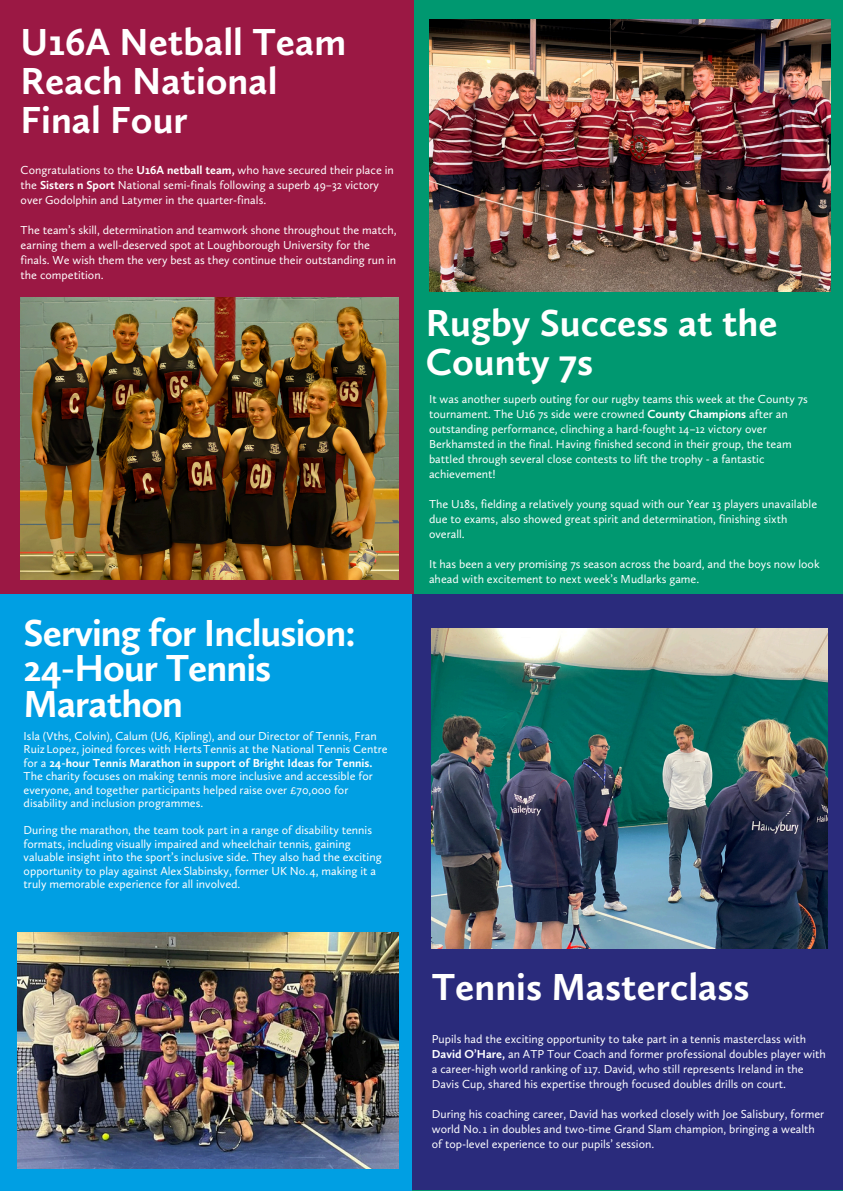
<style>
.page{position:relative;width:843px;height:1191px;background:#fff}
.page>*{position:absolute;margin:0;border:0;box-sizing:border-box;transform-origin:0 0}
.t1{font:700 39px/39px "Calluna Sans";color:#fff}
.t2{font:700 39px/35.2px "Calluna Sans";letter-spacing:-.025em;color:#fff}
.t3{font:12px/15px "Calluna Sans";color:#fff}
.s1{font-weight:700}
</style>
<div class="page">
<div style="left:0;top:0;width:842px;height:1190px;background:#009870"></div>
<div style="left:0;top:0;width:414px;height:595px;background:#9b1844"></div>
<img style="left:21px;top:298px;width:378px;height:281px">
<img style="left:429px;top:19px;width:401px;height:272px">
<div style="left:0;top:594px;width:842px;height:595px;background:#2a2b7c"></div>
<img style="left:431px;top:629px;width:396px;height:319px">
<div style="left:0;top:594px;width:411px;height:596px;background:#009fe3"></div>
<img style="left:18px;top:932px;width:381px;height:235px">
<h1 class="t1" style="left:21px;top:22px;width:327px">U16A Netball Team<br>Reach National<br>Final Four</h1>
<p class="t3" style="left:21px;top:162px;width:374px">Congratulations to the <span class="s1">U16A netball team,</span> who have secured their place in the <span class="s1">Sisters n Sport</span> National semi-finals following a superb 49–32 victory over Godolphin and Latymer in the quarter-finals.</p>
<p class="t3" style="left:21px;top:222px;width:377px">The team’s skill, determination and teamwork shone throughout the match, earning them a well-deserved spot at Loughborough University for the finals. We wish them the very best as they continue their outstanding run in the competition.</p>
<h1 class="t2" style="left:24px;top:615px;width:334px">Serving for Inclusion:<br>24-Hour Tennis<br>Marathon</h1>
<p class="t3" style="left:24px;top:729px;width:365px;line-height:13.5px">Isla (Vths, Colvin), Calum (U6, Kipling), and our Director of Tennis, Fran RuizLopez, joined forces with HertsTennis at the National Tennis Centre for a <span class="s1">24-hour Tennis Marathon in support of Bright Ideas for Tennis.<br></span>The charity focuses on making tennis more inclusive and accessible for everyone, and together participants helped raise over £70,000 for disability and inclusion programmes.</p>
<p class="t3" style="left:24px;top:823px;width:359px;line-height:13.5px">During the marathon, the team took part in a range of disability tennis formats, including visually impaired and wheelchair tennis, gaining valuable insight into the sport’s inclusive side. They also had the exciting opportunity to play against AlexSlabinsky, former UK No.4, making it a truly memorable experience for all involved.</p>
<h1 class="t1" style="left:425px;top:303px;width:353px">Rugby Success at the<br>County 7s</h1>
<p class="t3" style="left:429px;top:391px;width:380px">It was another superb outing for our rugby teams this week at the County 7s tournament. The U16 7s side were crowned <span class="s1">County Champions</span> after an outstanding performance, clinching a hard-fought 14–12 victory over Berkhamsted in the final. Having finished second in their group, the team battled through several close contests to lift the trophy - a fantastic achievement!</p>
<p class="t3" style="left:429px;top:496px;width:389px">The U18s, fielding a relatively young squad with our Year 13 players unavailable due to exams, also showed great spirit and determination, finishing sixth overall.</p>
<p class="t3" style="left:429px;top:556px;width:392px">It has been a very promising 7s season across the board, and the boys now look ahead with excitement to next week’s Mudlarks game.</p>
<h1 class="t1" style="left:431px;top:967px;width:319px">Tennis Masterclass</h1>
<p class="t3" style="left:431px;top:1031px;width:395px">Pupils had the exciting opportunity to take part in a tennis masterclass with <span class="s1">David O’Hare,</span> an ATP Tour Coach and former professional doubles player with a career-high world ranking of 117. David, who still represents Ireland in the Davis Cup, shared his expertise through focused doubles drills on court.</p>
<p class="t3" style="left:431px;top:1106px;width:394px">During his coaching career, David has worked closely with Joe Salisbury, former world No.1 in doubles and two-time Grand Slam champion, bringing a wealth of top-level experience to our pupils’ session.</p>
</div>
